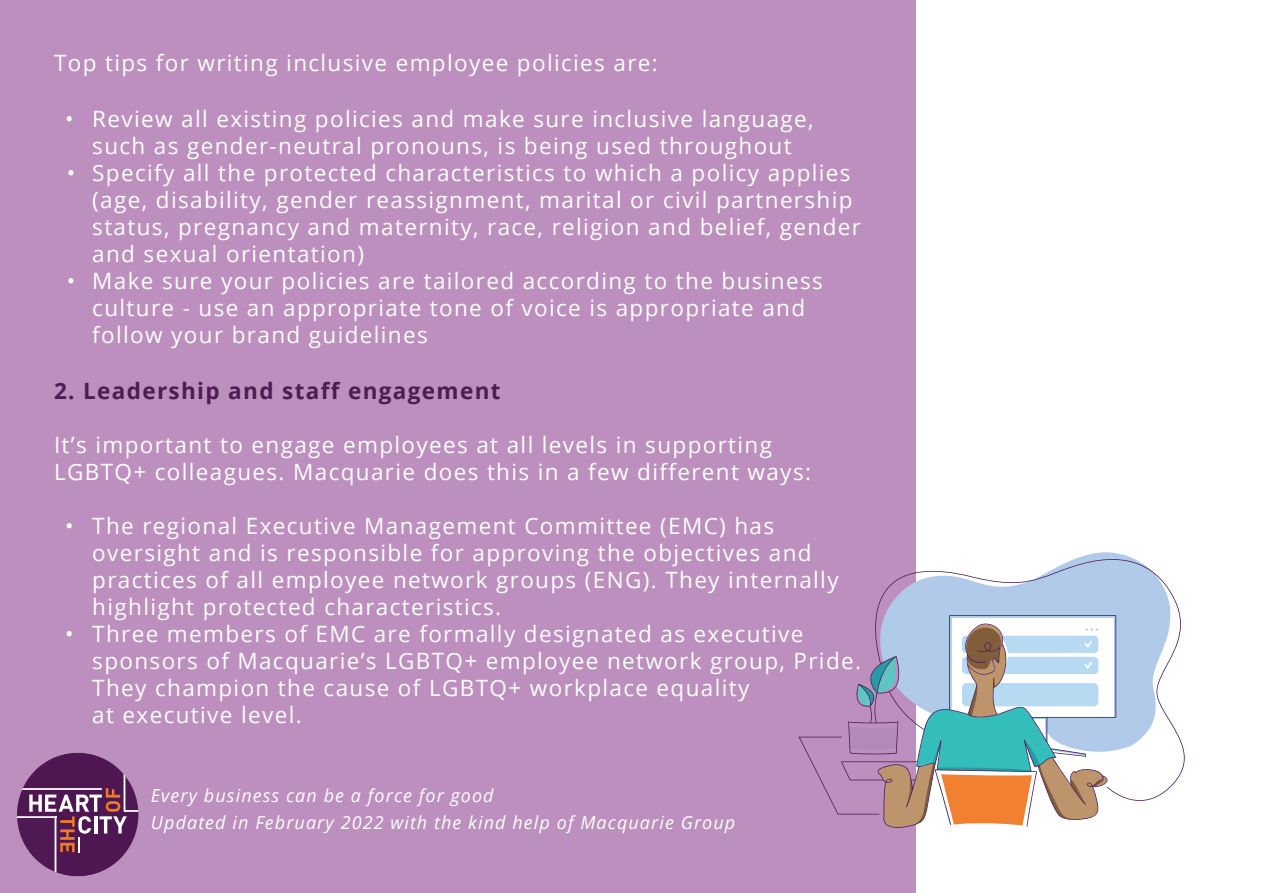
<style>
.page{position:relative;width:1263px;height:893px;background:#fff}
.page>*{position:absolute;margin:0;border:0;box-sizing:border-box;transform-origin:0 0}
.t1{font:22.5px/27px "Open Sans";letter-spacing:.06em;color:#fff}
.t2{font:700 22.5px "Open Sans";letter-spacing:.06em;color:#4f1b52}
.t3{font:italic 18px/27px "Open Sans";letter-spacing:.06em;color:#fff}
</style>
<div class="page">
<div style="left:0;top:0;width:915px;height:893px;background:#bc8fbe"></div>
<svg style="left:17px;top:753px;width:121px;height:123px"></svg>
<svg style="left:875px;top:551px;width:310px;height:250px;fill:#b1caea"></svg>
<svg style="left:799px;top:618px;width:315px;height:210px"></svg>
<p class="t1" style="left:54px;top:49px;width:605px">Top tips for writing inclusive employee policies are:</p>
<p class="t1" style="left:65px;top:105px;width:750px;text-align:center">• Review all existing policies and make sure inclusive language, such as gender-neutral pronouns, is being used throughout</p>
<p class="t1" style="left:92px;top:159px;width:770px;text-indent:-26px">• Specify all the protected characteristics to which a policy applies (age, disability, gender reassignment, marital or civil partnership status, pregnancy and maternity, race, religion and belief, gender and sexual orientation)</p>
<p class="t1" style="left:92px;top:267px;width:732px;text-indent:-26px">• Make sure your policies are tailored according to the business culture - use an appropriate tone of voice is appropriate and follow your brand guidelines</p>
<p class="t2" style="left:54px;top:375px;width:448px">2. Leadership and staff engagement</p>
<p class="t1" style="left:54px;top:431px;width:758px">It’s important to engage employees at all levels in supporting<br>LGBTQ+ colleagues. Macquarie does this in a few different ways:</p>
<p class="t1" style="left:92px;top:512px;width:748px;text-indent:-27px">• The regional Executive Management Committee (EMC) has oversight and is responsible for approving the objectives and practices of all employee network groups (ENG). They internally highlight protected characteristics.</p>
<p class="t1" style="left:92px;top:620px;width:770px;text-indent:-27px">• Three members of EMC are formally designated as executive sponsors of Macquarie’s LGBTQ+ employee network group, Pride.<br>They champion the cause of LGBTQ+ workplace equality<br>at executive level.</p>
<p class="t3" style="left:151px;top:782px;width:586px">Every business can be a force for good<br>Updated in February 2022 with the kind help of Macquarie Group</p>
</div>
